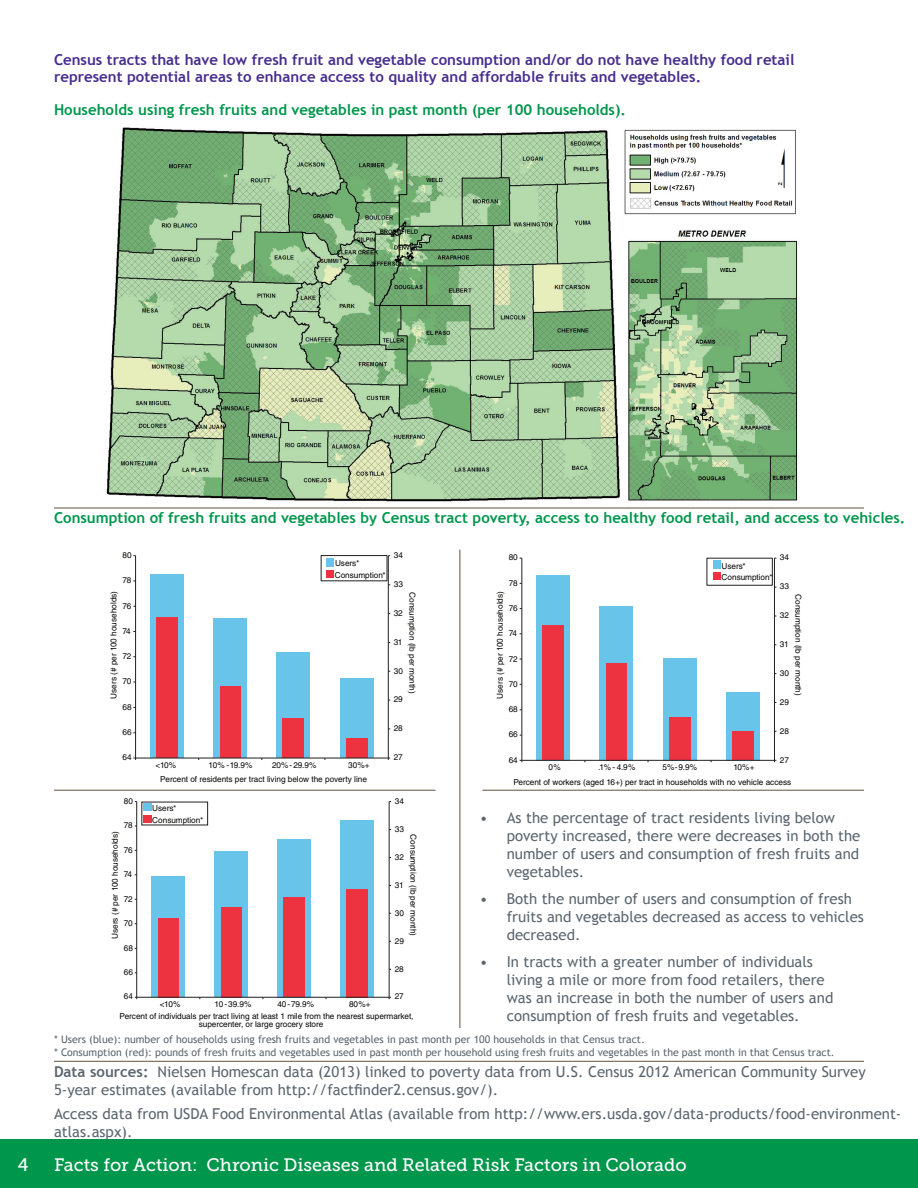
<style>
.page{position:relative;width:918px;height:1188px;background:#fff}
.page>*{position:absolute;margin:0;border:0;box-sizing:border-box;transform-origin:0 0}
.t1{font:18px "Museo Slab 500";color:#fff}
.body_text_brown{font:15px/18px "Trebuchet MS";color:#5c666f}
.body_text{font:15px/18px "Trebuchet MS";color:#5c666f}
.body_text-2{font:700 15px "Trebuchet MS";color:#00964c}
.body_text-3{font:700 15px/16.5px "Trebuchet MS";color:#472d8e}
.body_text-4{font:10.5px "Trebuchet MS";color:#5c666f}
.t2{font:8.25px/11.7px "Helvetica";letter-spacing:-.005em;color:#050504}
.s1{font-weight:700}
</style>
<div class="page">
<div style="left:0;top:1139px;width:918px;height:49px;background:#00964c"></div>
<img style="left:106px;top:127px;width:692px;height:375px">
<hr style="left:54px;top:1061px;width:810px;height:1px;background:#65503c">
<hr style="left:54px;top:508px;width:810px;height:1px;background:#65503c">
<div style="left:150px;top:574px;width:34px;height:184px;background:#69c4e9"></div>
<div style="left:214px;top:619px;width:33px;height:139px;background:#69c4e9"></div>
<div style="left:277px;top:653px;width:33px;height:105px;background:#69c4e9"></div>
<div style="left:340px;top:678px;width:33px;height:80px;background:#69c4e9"></div>
<div style="left:156px;top:618px;width:22px;height:140px;background:#ee3340"></div>
<div style="left:220px;top:687px;width:21px;height:71px;background:#ee3340"></div>
<div style="left:283px;top:719px;width:21px;height:39px;background:#ee3340"></div>
<div style="left:346px;top:739px;width:21px;height:19px;background:#ee3340"></div>
<hr style="left:388px;top:556px;width:1px;height:202px;background:#231f20">
<hr style="left:135px;top:556px;width:1px;height:202px;background:#231f20">
<hr style="left:136px;top:758px;width:252px;height:1px;background:#231f20">
<div style="left:327px;top:558px;width:7px;height:9px;background:#69c4e9"></div>
<div style="left:327px;top:570px;width:7px;height:8px;background:#ee3340"></div>
<div style="left:537px;top:575px;width:33px;height:185px;background:#69c4e9"></div>
<div style="left:600px;top:606px;width:33px;height:154px;background:#69c4e9"></div>
<div style="left:663px;top:658px;width:33px;height:102px;background:#69c4e9"></div>
<div style="left:726px;top:692px;width:33px;height:68px;background:#69c4e9"></div>
<div style="left:543px;top:626px;width:21px;height:134px;background:#ee3340"></div>
<div style="left:606px;top:663px;width:21px;height:97px;background:#ee3340"></div>
<div style="left:669px;top:718px;width:21px;height:42px;background:#ee3340"></div>
<div style="left:732px;top:732px;width:21px;height:28px;background:#ee3340"></div>
<hr style="left:774px;top:558px;width:1px;height:202px;background:#231f20">
<hr style="left:522px;top:558px;width:1px;height:202px;background:#231f20">
<hr style="left:522px;top:760px;width:252px;height:1px;background:#231f20">
<div style="left:713px;top:561px;width:7px;height:8px;background:#69c4e9"></div>
<div style="left:713px;top:573px;width:7px;height:7px;background:#ee3340"></div>
<div style="left:152px;top:877px;width:33px;height:120px;background:#69c4e9"></div>
<div style="left:215px;top:851px;width:33px;height:146px;background:#69c4e9"></div>
<div style="left:278px;top:839px;width:33px;height:158px;background:#69c4e9"></div>
<div style="left:341px;top:821px;width:33px;height:176px;background:#69c4e9"></div>
<div style="left:158px;top:918px;width:21px;height:79px;background:#ee3340"></div>
<div style="left:221px;top:907px;width:21px;height:90px;background:#ee3340"></div>
<div style="left:284px;top:898px;width:21px;height:99px;background:#ee3340"></div>
<div style="left:347px;top:889px;width:21px;height:108px;background:#ee3340"></div>
<hr style="left:389px;top:802px;width:1px;height:195px;background:#231f20">
<hr style="left:136px;top:802px;width:1px;height:195px;background:#231f20">
<hr style="left:137px;top:997px;width:252px;height:1px;background:#231f20">
<div style="left:143px;top:803px;width:9px;height:8px;background:#69c4e9"></div>
<div style="left:143px;top:815px;width:9px;height:8px;background:#ee3340"></div>
<hr style="left:460px;top:550px;width:1px;height:478px;background:#65503c">
<hr style="left:54px;top:790px;width:382px;height:1px;background:#65503c">
<hr style="left:482px;top:790px;width:382px;height:1px;background:#65503c">
<p class="body_text-3" style="left:54px;top:51px;width:742px">Census tracts that have low fresh fruit and vegetable consumption and/or do not have healthy food retail represent potential areas to enhance access to quality and affordable fruits and vegetables.</p>
<p class="body_text-2" style="left:54px;top:100px;width:574px">Households using fresh fruits and vegetables in past month (per 100 households).</p>
<p class="body_text-2" style="left:54px;top:508px;width:853px">Consumption of fresh fruits and vegetables by Census tract poverty, access to healthy food retail, and access to vehicles.</p>
<p class="t2" style="left:122px;top:549px;width:11px">80</p>
<p class="t2" style="left:122px;top:575px;width:10px">78</p>
<p class="t2" style="left:108px;top:699px;width:109px;rotate:-90deg">Users (# per 100 households)</p>
<p class="t2" style="left:122px;top:600px;width:10px">76</p>
<p class="t2" style="left:122px;top:625px;width:10px">74</p>
<p class="t2" style="left:122px;top:650px;width:11px">72</p>
<p class="t2" style="left:122px;top:676px;width:10px">70</p>
<p class="t2" style="left:122px;top:701px;width:11px">68</p>
<p class="t2" style="left:122px;top:726px;width:11px">66</p>
<p class="t2" style="left:122px;top:751px;width:11px">64</p>
<p class="t2" style="left:124px;top:795px;width:11px">80</p>
<p class="t2" style="left:124px;top:820px;width:10px">78</p>
<p class="t2" style="left:109px;top:939px;width:109px;rotate:-90deg">Users (# per 100 households)</p>
<p class="t2" style="left:124px;top:844px;width:10px">76</p>
<p class="t2" style="left:124px;top:869px;width:10px">74</p>
<p class="t2" style="left:124px;top:893px;width:11px">72</p>
<p class="t2" style="left:124px;top:917px;width:10px">70</p>
<p class="t2" style="left:124px;top:942px;width:11px">68</p>
<p class="t2" style="left:124px;top:966px;width:11px">66</p>
<p class="t2" style="left:124px;top:991px;width:11px">64</p>
<p class="t2" style="left:335px;top:557px;width:53px">Users*<br>Consumption*</p>
<p class="t2" style="left:394px;top:549px;width:11px">34</p>
<p class="t2" style="left:394px;top:578px;width:11px">33</p>
<p class="t2" style="left:418px;top:592px;width:103px;rotate:90deg">Consumption (lb per month)</p>
<p class="t2" style="left:394px;top:607px;width:11px">32</p>
<p class="t2" style="left:394px;top:636px;width:10px">31</p>
<p class="t2" style="left:394px;top:665px;width:11px">30</p>
<p class="t2" style="left:394px;top:694px;width:11px">29</p>
<p class="t2" style="left:394px;top:723px;width:11px">28</p>
<p class="t2" style="left:156px;top:759px;width:22px">&lt;10%</p>
<p class="t2" style="left:209px;top:759px;width:45px">10% -19.9%</p>
<p class="t2" style="left:272px;top:759px;width:46px">20%- 29.9%</p>
<p class="t2" style="left:348px;top:759px;width:23px">30%+</p>
<p class="t2" style="left:160px;top:773px;width:208px">Percent of residents per tract living below the poverty line</p>
<p class="t2" style="left:152px;top:802px;width:53px">Users*<br>Consumption*</p>
<p class="t2" style="left:160px;top:999px;width:22px">&lt;10%</p>
<p class="t2" style="left:215px;top:999px;width:38px">10 -39.9%</p>
<p class="t2" style="left:277px;top:999px;width:38px">40-79.9%</p>
<p class="t2" style="left:349px;top:999px;width:23px">80%+</p>
<p class="t2" style="left:394px;top:751px;width:11px">27</p>
<p class="t2" style="left:395px;top:795px;width:11px">34</p>
<p class="t2" style="left:395px;top:823px;width:11px">33</p>
<p class="t2" style="left:419px;top:834px;width:103px;rotate:90deg">Consumption (lb per month)</p>
<p class="t2" style="left:395px;top:851px;width:11px">32</p>
<p class="t2" style="left:395px;top:879px;width:10px">31</p>
<p class="t2" style="left:395px;top:907px;width:11px">30</p>
<p class="t2" style="left:395px;top:935px;width:11px">29</p>
<p class="t2" style="left:395px;top:963px;width:11px">28</p>
<p class="t2" style="left:395px;top:991px;width:11px">27</p>
<p class="t2" style="left:199px;top:1012px;width:216px;line-height:8.6px;text-indent:-79px">Percent of individuals per tract living at least 1 mile from the nearest supermarket, supercenter, or large grocery store</p>
<p class="t2" style="left:509px;top:552px;width:11px">80</p>
<p class="t2" style="left:509px;top:577px;width:10px">78</p>
<p class="t2" style="left:494px;top:699px;width:109px;rotate:-90deg">Users (# per 100 households)</p>
<p class="t2" style="left:509px;top:602px;width:10px">76</p>
<p class="t2" style="left:509px;top:627px;width:10px">74</p>
<p class="t2" style="left:509px;top:653px;width:11px">72</p>
<p class="t2" style="left:509px;top:678px;width:10px">70</p>
<p class="t2" style="left:509px;top:703px;width:11px">68</p>
<p class="t2" style="left:509px;top:729px;width:11px">66</p>
<p class="t2" style="left:509px;top:754px;width:11px">64</p>
<p class="t2" style="left:780px;top:552px;width:11px">34</p>
<p class="t2" style="left:722px;top:560px;width:52px">Users*<br>Consumption*</p>
<p class="t2" style="left:780px;top:581px;width:11px">33</p>
<p class="t2" style="left:804px;top:594px;width:103px;rotate:90deg">Consumption (lb per month)</p>
<p class="t2" style="left:780px;top:609px;width:11px">32</p>
<p class="t2" style="left:780px;top:638px;width:10px">31</p>
<p class="t2" style="left:780px;top:667px;width:11px">30</p>
<p class="t2" style="left:780px;top:696px;width:11px">29</p>
<p class="t2" style="left:780px;top:725px;width:11px">28</p>
<p class="t2" style="left:549px;top:762px;width:14px">0%</p>
<p class="t2" style="left:598px;top:762px;width:39px">.1% - 4.9%</p>
<p class="t2" style="left:663px;top:762px;width:36px">5%-9.9%</p>
<p class="t2" style="left:733px;top:762px;width:23px">10%+</p>
<p class="t2" style="left:780px;top:754px;width:11px">27</p>
<p class="t2" style="left:513px;top:776px;width:279px">Percent of workers (aged 16+) per tract in households with no vehicle access</p>
<p class="body_text_brown" style="left:507px;top:809px;width:355px;text-indent:-27px">• As the percentage of tract residents living below poverty increased, there were decreases in both the number of users and consumption of fresh fruits and vegetables.</p>
<p class="body_text_brown" style="left:507px;top:890px;width:359px;text-indent:-27px">• Both the number of users and consumption of fresh fruits and vegetables decreased as access to vehicles decreased.</p>
<p class="body_text_brown" style="left:507px;top:953px;width:328px;text-indent:-27px">• In tracts with a greater number of individuals living a mile or more from food retailers, there was an increase in both the number of users and consumption of fresh fruits and vegetables.</p>
<p class="body_text-4" style="left:54px;top:1033px;width:592px">* Users (blue): number of households using fresh fruits and vegetables in past month per 100 households in that Census tract.</p>
<p class="body_text-4" style="left:54px;top:1046px;width:782px">* Consumption (red): pounds of fresh fruits and vegetables used in past month per household using fresh fruits and vegetables in the past month in that Census tract.</p>
<p class="body_text" style="left:54px;top:1063px;width:813px"><span class="s1">Data sources:</span> Nielsen Homescan data (2013) linked to poverty data from U.S. Census 2012 American Community Survey<br>5-year estimates (available from http://factfinder2.census.gov/).</p>
<p class="body_text" style="left:54px;top:1105px;width:849px">Access data from USDA Food Environmental Atlas (available from http://www.ers.usda.gov/data-products/food-environment&shy;atlas.aspx).</p>
<h1 class="t1" style="left:18px;top:1155px;width:12px">4</h1>
<h1 class="t1" style="left:54px;top:1155px;width:634px">Facts for Action: Chronic Diseases and Related Risk Factors in Colorado</h1>
</div>
